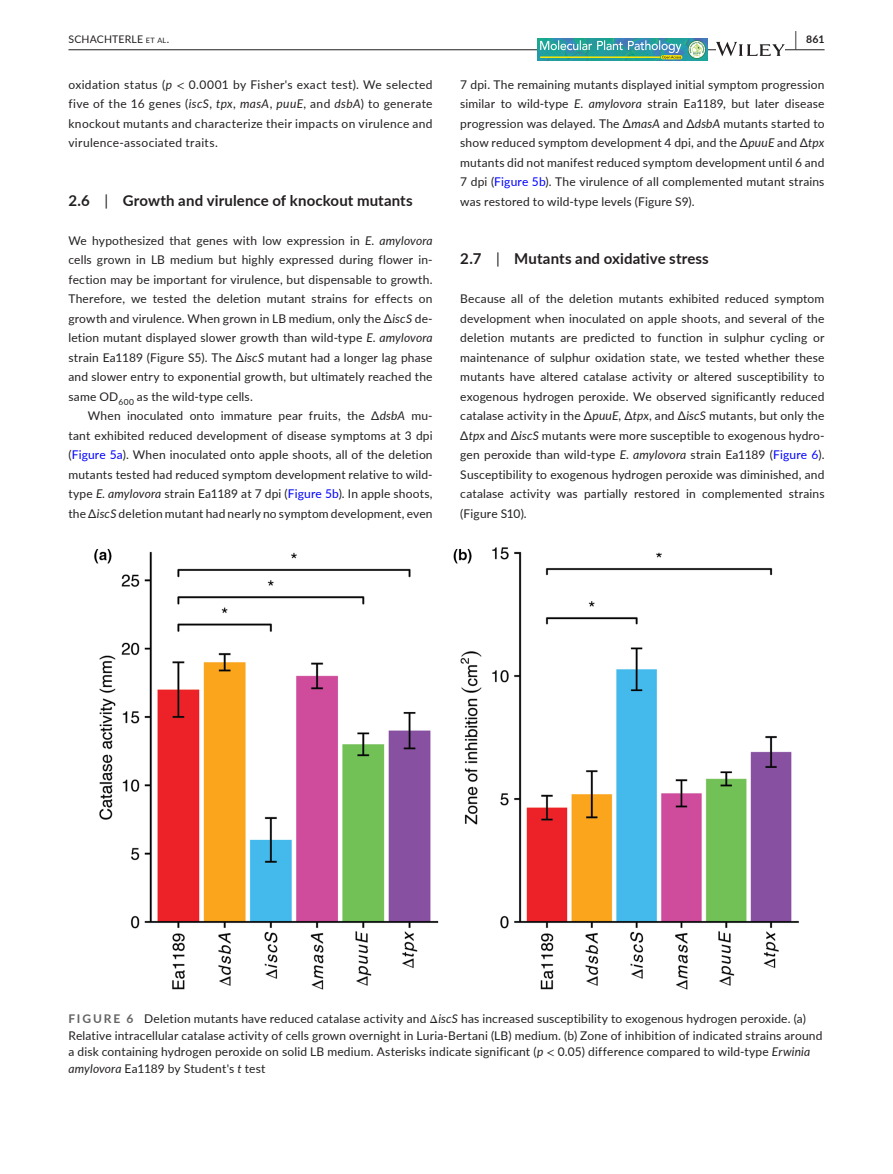
<style>
.page{position:relative;width:893px;height:1174px;background:#fff}
.page>*{position:absolute;margin:0;border:0;box-sizing:border-box;transform-origin:0 0}
.t1{font:700 15px "Lato";letter-spacing:.01em;color:#231f20}
.t2{font:12px/19.5px "Lato";letter-spacing:.015em;color:#231f20;text-align:justify}
.t3{font:10.5px "Lato";letter-spacing:.02em;color:#231f20}
.t4{font:700 10.5px "Lato";color:#231f20}
.s1{font-size:7.35px}
.s2{font-size:19.5px}
.s3{font-style:italic}
.s4{font-family:"STIX"}
.s5{color:#00f}
.s6{font-weight:400}
.s7{font-weight:700;color:#636366}
</style>
<div class="page">
<hr style="left:68px;top:49px;width:756px;height:1px;background:#231f20">
<img style="left:537px;top:38px;width:171px;height:22px">
<svg style="left:716px;top:42px;width:69px;height:14px"></svg>
<img style="left:94px;top:547px;width:705px;height:443px">
<p class="t3" style="left:68px;top:31px;width:102px">SCHACHTERLE <span class="s1">et al</span>.</p>
<p class="t4" style="left:795px;top:31px;width:31px"><span class="s2">|</span> 861</p>
<p class="t2" style="left:68px;top:74px;width:366px">oxidation status (<span class="s3">p</span> <span class="s4">&lt;</span> 0.0001 by Fisher's exact test). We selected five of the 16 genes (<span class="s3">iscS</span>, <span class="s3">tpx</span>, <span class="s3">masA</span>, <span class="s3">puuE</span>, and <span class="s3">dsbA</span>) to generate knockout mutants and characterize their impacts on virulence and virulence-associated traits.</p>
<p class="t2" style="left:460px;top:74px;width:366px">7 dpi. The remaining mutants displayed initial symptom progression similar to wild-type <span class="s3">E. amylovora</span> strain Ea1189, but later disease progression was delayed. The ∆<span class="s3">masA</span> and ∆<span class="s3">dsbA</span> mutants started to show reduced symptom development 4 dpi, and the ∆<span class="s3">puuE</span> and ∆<span class="s3">tpx </span>mutants did not manifest reduced symptom development until 6 and 7 dpi (<span class="s5">Figure 5b</span>). The virulence of all complemented mutant strains was restored to wild-type levels (Figure S9).</p>
<p class="t1" style="left:68px;top:189px;width:346px">2.6 <span class="s6">|</span> Growth and virulence of knockout mutants</p>
<p class="t2" style="left:68px;top:230px;width:366px">We hypothesized that genes with low expression in <span class="s3">E. amylovora </span>cells grown in LB medium but highly expressed during flower in&shy;fection may be important for virulence, but dispensable to growth.<br>Therefore, we tested the deletion mutant strains for effects on growth and virulence. When grown in LB medium, only the ∆<span class="s3">iscS</span> de&shy;letion mutant displayed slower growth than wild-type <span class="s3">E. amylovora </span>strain Ea1189 (Figure S5). The ∆<span class="s3">iscS</span> mutant had a longer lag phase and slower entry to exponential growth, but ultimately reached the same OD<sub>600</sub> as the wild-type cells.</p>
<p class="t2" style="left:68px;top:405px;width:366px;text-indent:20px">When inoculated onto immature pear fruits, the ∆<span class="s3">dsbA</span> mu&shy;tant exhibited reduced development of disease symptoms at 3 dpi (<span class="s5">Figure 5a</span>). When inoculated onto apple shoots, all of the deletion mutants tested had reduced symptom development relative to wild&shy;type <span class="s3">E. amylovora</span> strain Ea1189 at 7 dpi (<span class="s5">Figure 5b</span>). In apple shoots, the ∆<span class="s3">iscS</span> deletion mutant had nearly no symptom development, even</p>
<p class="t1" style="left:460px;top:248px;width:250px">2.7 <span class="s6">|</span> Mutants and oxidative stress</p>
<p class="t2" style="left:460px;top:288px;width:366px">Because all of the deletion mutants exhibited reduced symptom development when inoculated on apple shoots, and several of the deletion mutants are predicted to function in sulphur cycling or maintenance of sulphur oxidation state, we tested whether these mutants have altered catalase activity or altered susceptibility to exogenous hydrogen peroxide. We observed significantly reduced catalase activity in the ∆<span class="s3">puuE</span>, ∆<span class="s3">tpx</span>, and ∆<span class="s3">iscS</span> mutants, but only the ∆<span class="s3">tpx</span> and ∆<span class="s3">iscS</span> mutants were more susceptible to exogenous hydro&shy;gen peroxide than wild-type <span class="s3">E. amylovora</span> strain Ea1189 (<span class="s5">Figure 6</span>).<br>Susceptibility to exogenous hydrogen peroxide was diminished, and catalase activity was partially restored in complemented strains (Figure S10).</p>
<p class="t2" style="left:68px;top:1010px;width:756px;line-height:16.5px;text-align:left"><span class="s7">FIGURE 6</span> Deletion mutants have reduced catalase activity and <span class="s4">Δ</span><span class="s3">iscS</span> has increased susceptibility to exogenous hydrogen peroxide. (a)<br>Relative intracellular catalase activity of cells grown overnight in Luria-Bertani (LB) medium. (b) Zone of inhibition of indicated strains around a disk containing hydrogen peroxide on solid LB medium. Asterisks indicate significant (<span class="s3">p</span> <span class="s4">&lt;</span> 0.05) difference compared to wild-type <span class="s3">Erwinia amylovora</span> Ea1189 by Student's <span class="s3">t</span> test</p>
</div>
